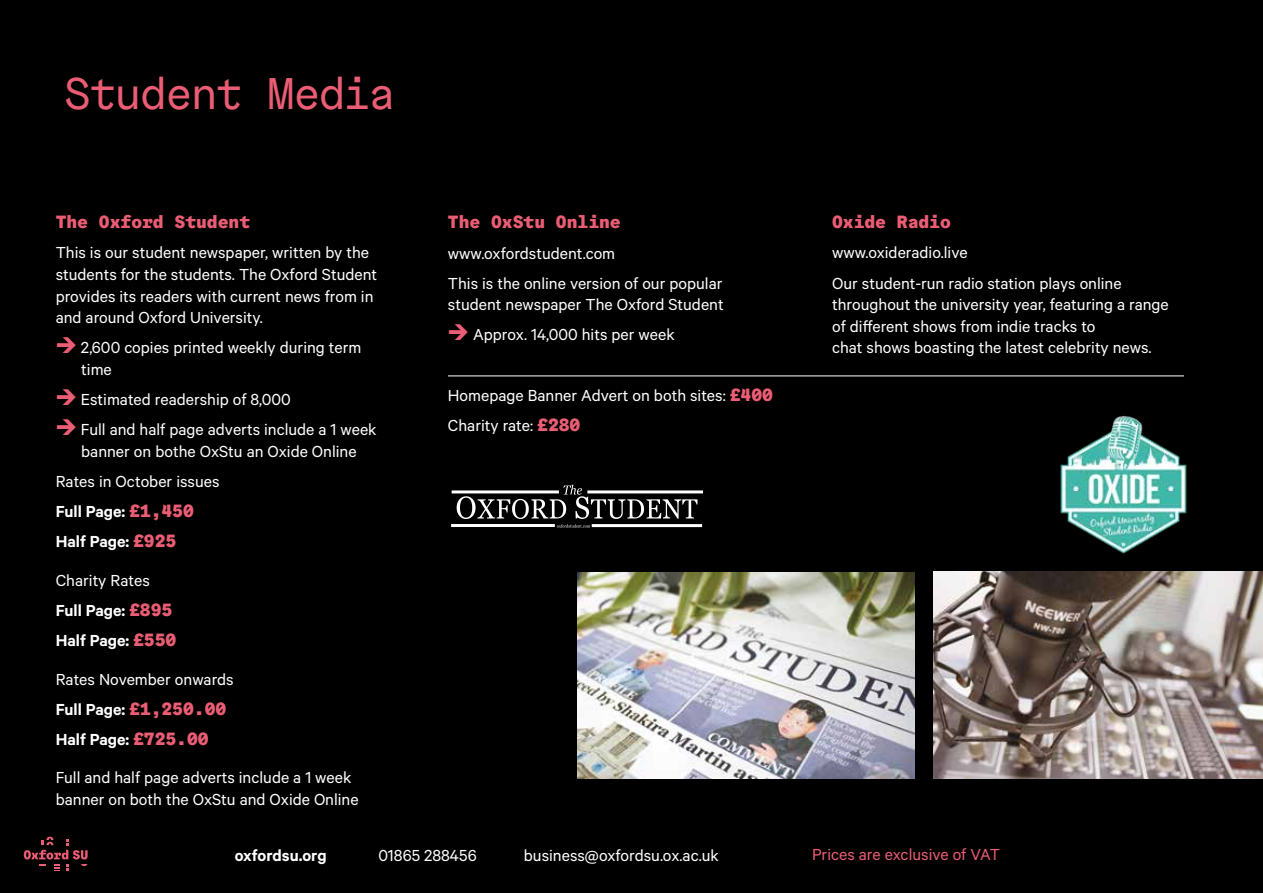
<style>
.page{position:relative;width:1263px;height:893px;background:#000}
.page>*{position:absolute;margin:0;border:0;box-sizing:border-box;transform-origin:0 0}
.t1{font:45px "Graebenbach Mono";letter-spacing:-.035em;color:#eb5d74}
.t2{font:18px/30.2px "Calibre";color:#fff}
.t3{font:600 18px/30.2px "Calibre";color:#fff}
.t4{font:900 18px "Graebenbach Mono";color:#eb5d74}
.t5{font:18px "Calibre";color:#eb5d74}
.s1{font-family:"Travelcons";color:#eb5d74}
.s2{font-weight:600}
.s3{font-family:"Graebenbach Mono";font-weight:900;color:#eb5d74}
.s4{font-weight:400}
</style>
<div class="page">
<svg style="left:24px;top:837px;width:64px;height:34px"></svg>
<img style="left:577px;top:572px;width:337px;height:206px">
<img style="left:933px;top:572px;width:330px;height:206px">
<img style="left:1060px;top:416px;width:127px;height:138px">
<hr style="left:452px;top:490px;width:107px;height:3px;background:#fff">
<hr style="left:587px;top:490px;width:116px;height:3px;background:#fff">
<svg style="left:457px;top:485px;width:240px;height:43px"></svg>
<hr style="left:592px;top:524px;width:110px;height:3px;background:#fff">
<hr style="left:451px;top:524px;width:104px;height:3px;background:#fff">
<hr style="left:448px;top:375px;width:736px;height:1px;background:#fff">
<h1 class="t1" style="left:64px;top:65px;width:333px">Student Media</h1>
<p class="t4" style="left:56px;top:210px;width:196px">The Oxford Student</p>
<p class="t2" style="left:56px;top:241px;width:323px;line-height:21.6px">This is our student newspaper, written by the students for the students. The Oxford Student provides its readers with current news from in and around Oxford University.</p>
<p class="t2" style="left:81px;top:336px;width:282px;line-height:21.6px;text-indent:-26px"><span class="s1">1</span> 2,600 copies printed weekly during term time</p>
<p class="t2" style="left:56px;top:384px;width:322px"><span class="s1">1</span> Estimated readership of 8,000<br><span class="s1">1</span> Full and half page adverts include a 1 week</p>
<p class="t2" style="left:56px;top:435px;width:302px;text-indent:26px">banner on bothe OxStu an Oxide Online<br>Rates in October issues<br><span class="s2">Full Page:</span> <span class="s3">£1,450<br></span><span class="s2">Half Page:</span> <span class="s3">£925</span></p>
<p class="t3" style="left:56px;top:564px;width:122px"><span class="s4">Charity Rates<br></span>Full Page: <span class="s3">£895<br></span>Half Page: <span class="s3">£550</span></p>
<p class="t2" style="left:56px;top:663px;width:180px">Rates November onwards<br><span class="s2">Full Page:</span> <span class="s3">£1,250.00<br></span><span class="s2">Half Page:</span> <span class="s3">£725.00</span></p>
<p class="t2" style="left:56px;top:766px;width:304px;line-height:21.6px">Full and half page adverts include a 1 week banner on both the OxStu and Oxide Online</p>
<p class="t4" style="left:448px;top:210px;width:174px">The OxStu Online</p>
<p class="t2" style="left:448px;top:237px;width:276px">www.oxfordstudent.com<br>This is the online version of our popular</p>
<p class="t2" style="left:448px;top:289px;width:277px">student newspaper The Oxford Student<br><span class="s1">1</span> Approx. 14,000 hits per week</p>
<p class="t2" style="left:448px;top:379px;width:326px">Homepage Banner Advert on both sites: <span class="s3">£400<br></span>Charity rate: <span class="s3">£280</span></p>
<p class="t3" style="left:235px;top:839px;width:93px">oxfordsu.org</p>
<p class="t2" style="left:378px;top:839px;width:100px">01865 288456</p>
<p class="t2" style="left:524px;top:839px;width:196px">business@oxfordsu.ox.ac.uk</p>
<p class="t4" style="left:832px;top:210px;width:120px">Oxide Radio</p>
<p class="t2" style="left:832px;top:237px;width:291px">www.oxideradio.live<br>Our student-run radio station plays online</p>
<p class="t2" style="left:832px;top:293px;width:338px;line-height:21.6px">throughout the university year, featuring a range of different shows from indie tracks to<br>chat shows boasting the latest celebrity news.</p>
<p class="t5" style="left:812px;top:843px;width:190px">Prices are exclusive of VAT</p>
</div>
